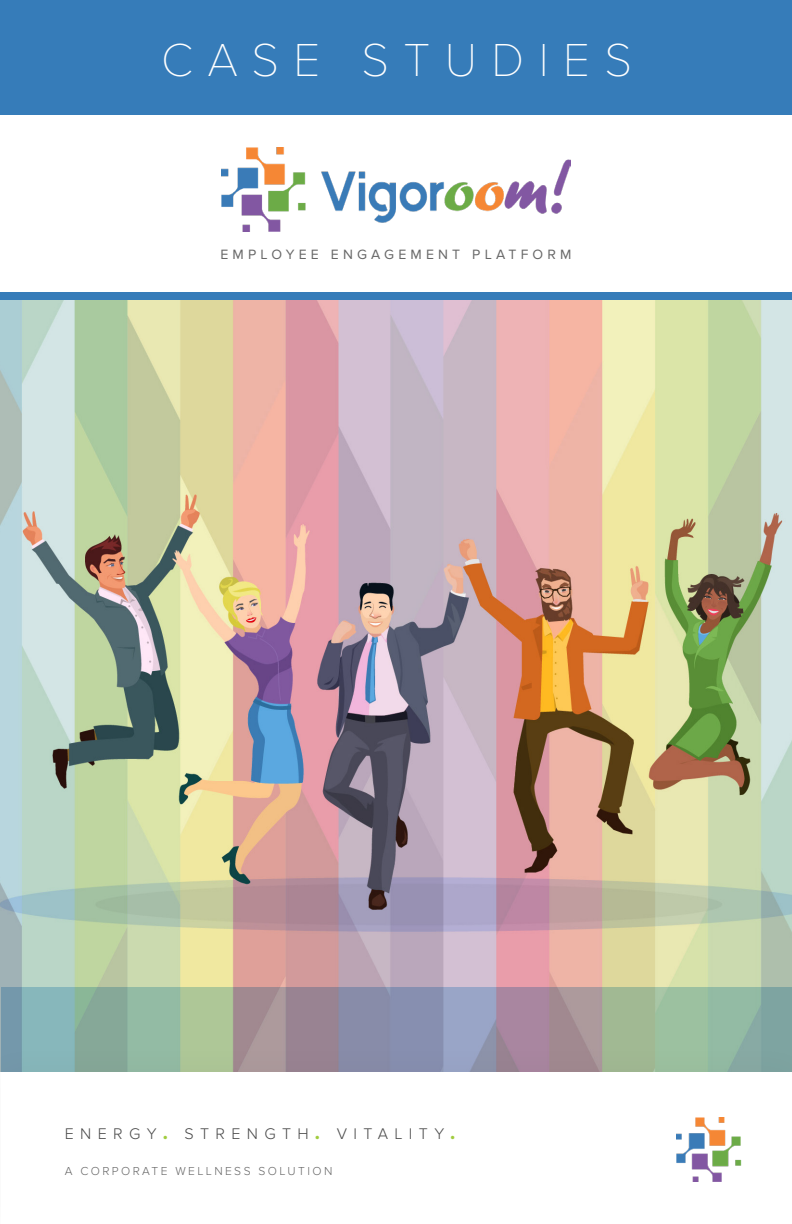
<style>
.page{position:relative;width:792px;height:1224px;background:#fff}
.page>*{position:absolute;margin:0;border:0;box-sizing:border-box;transform-origin:0 0}
.Blue_bullet{font:100 48px "Proxima Nova T";letter-spacing:.3em;color:#fff}
.t1{font:300 16px "Proxima Nova";letter-spacing:.4em;color:#4a4a4a}
.t2{font:14px "Proxima Nova";letter-spacing:.3em;color:#676767}
.t3{font:300 12px "Proxima Nova";letter-spacing:.2em;color:#676767}
.s1{font-weight:900;color:#a1cc3e}
</style>
<div class="page">
<img style="left:0;top:299px;width:792px;height:739px">
<svg style="left:1px;top:988px;width:791px;height:50px;background:#96a4a2"></svg>
<div style="left:0;top:1038px;width:792px;height:186px;background:#231f20;opacity:.05"></div>
<div style="left:1px;top:1072px;width:791px;height:152px;background:#fff"></div>
<img style="left:222px;top:148px;width:348px;height:84px">
<img style="left:677px;top:1118px;width:65px;height:63px">
<div style="left:0;top:292px;width:792px;height:7px;background:#367cb9"></div>
<div style="left:0;top:0;width:792px;height:115px;background:#367cb9"></div>
<p class="Blue_bullet" style="left:161px;top:33px;width:472px">CASE STUDIES</p>
<p class="t2" style="left:220px;top:246px;width:353px">EMPLOYEE ENGAGEMENT PLATFORM</p>
<p class="t1" style="left:65px;top:1125px;width:392px">ENERGY<span class="s1">.</span> STRENGTH<span class="s1">.</span> VITALITY<span class="s1">.</span></p>
<p class="t3" style="left:65px;top:1164px;width:269px">A CORPORATE WELLNESS SOLUTION</p>
</div>
